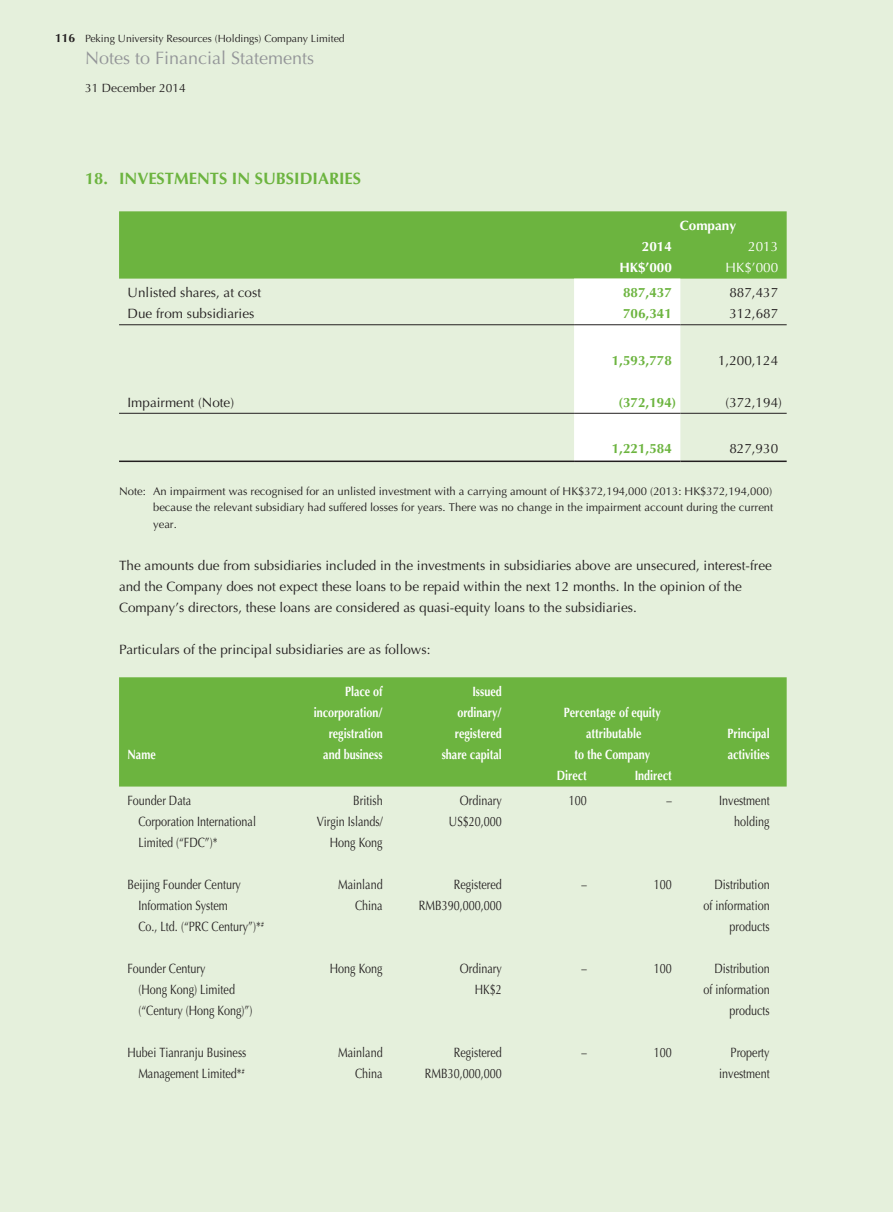
<style>
.page{position:relative;width:893px;height:1212px;background:#e5f0dc}
.page>*{position:absolute;margin:0;border:0;box-sizing:border-box;transform-origin:0 0}
.t1{font:18px "Optima LT Std";color:#939598}
._01_H1{font:700 16.5px "Optima LT Std";color:#6cb43f}
._50_Table_txt{font:13.5px "Optima LT Std";color:#231f20;scale:.8 1}
._00_txt{font:13.5px/21px "Optima LT Std";color:#231f20}
._50_Table_txt-2{font:700 13.5px "Optima LT Std";color:#fff;scale:.8 1}
._50_Table_txt-3{font:13.5px "Optima LT Std";color:#231f20}
._50_Table_txt-4{font:700 13.5px "Optima LT Std";color:#6cb43f}
._50_Table_txt-5{font:700 13.5px "Optima LT Std";color:#fff}
._50_Table_txt-6{font:13.5px "Optima LT Std";color:#fff}
.t2{font:12px "Optima LT Std";color:#231f20}
._06_Notes{font:11.25px/16.5px "Optima LT Std";color:#231f20;text-align:justify}
.t3{font:10.5px "Optima LT Std";color:#231f20}
.s1{font-weight:700;font-size:12px}
</style>
<div class="page">
<div style="left:119px;top:211px;width:668px;height:68px;background:#6cb43f"></div>
<div style="left:574px;top:279px;width:106px;height:181px;background:#fff"></div>
<hr style="left:119px;top:324px;width:455px;height:1px;background:#231f20">
<hr style="left:574px;top:324px;width:106px;height:1px;background:#231f20">
<hr style="left:680px;top:324px;width:107px;height:1px;background:#231f20">
<hr style="left:119px;top:413px;width:455px;height:1px;background:#231f20">
<hr style="left:574px;top:413px;width:106px;height:1px;background:#231f20">
<hr style="left:680px;top:413px;width:107px;height:1px;background:#231f20">
<hr style="left:119px;top:460px;width:455px;height:2px;background:#231f20">
<hr style="left:574px;top:460px;width:106px;height:2px;background:#231f20">
<hr style="left:680px;top:460px;width:107px;height:2px;background:#231f20">
<div style="left:119px;top:677px;width:668px;height:109px;background:#6cb43f"></div>
<p class="t3" style="left:55px;top:32px;width:291px"><span class="s1">116</span> Peking University Resources (Holdings) Company Limited</p>
<p class="t2" style="left:85px;top:81px;width:102px">31 December 2014</p>
<h1 class="t1" style="left:85px;top:48px;width:231px">Notes to Financial Statements</h1>
<p class="_01_H1" style="left:85px;top:169px;width:278px">18. INVESTMENTS IN SUBSIDIARIES</p>
<p class="_50_Table_txt-5" style="left:680px;top:218px;width:58px">Company</p>
<p class="_50_Table_txt-5" style="left:642px;top:239px;width:32px">2014</p>
<p class="_50_Table_txt-6" style="left:748px;top:239px;width:32px">2013</p>
<p class="_50_Table_txt-5" style="left:619px;top:260px;width:54px">HK$’000</p>
<p class="_50_Table_txt-6" style="left:726px;top:260px;width:54px">HK$’000</p>
<p class="_50_Table_txt-3" style="left:128px;top:285px;width:135px">Unlisted shares, at cost</p>
<p class="_50_Table_txt-4" style="left:623px;top:285px;width:50px">887,437</p>
<p class="_50_Table_txt-3" style="left:729px;top:285px;width:50px">887,437</p>
<p class="_50_Table_txt-3" style="left:128px;top:306px;width:128px">Due from subsidiaries</p>
<p class="_50_Table_txt-4" style="left:623px;top:306px;width:50px">706,341</p>
<p class="_50_Table_txt-3" style="left:729px;top:306px;width:50px">312,687</p>
<p class="_50_Table_txt-4" style="left:612px;top:352px;width:62px">1,593,778</p>
<p class="_50_Table_txt-3" style="left:718px;top:352px;width:62px">1,200,124</p>
<p class="_50_Table_txt-3" style="left:128px;top:394px;width:108px">Impairment (Note)</p>
<p class="_50_Table_txt-4" style="left:619px;top:394px;width:59px">(372,194)</p>
<p class="_50_Table_txt-3" style="left:726px;top:394px;width:58px">(372,194)</p>
<p class="_50_Table_txt-4" style="left:612px;top:441px;width:62px">1,221,584</p>
<p class="_50_Table_txt-3" style="left:729px;top:441px;width:50px">827,930</p>
<p class="_06_Notes" style="left:153px;top:483px;width:622px;text-indent:-34px">Note: An impairment was recognised for an unlisted investment with a carrying amount of HK$372,194,000 (2013: HK$372,194,000) because the relevant subsidiary had suffered losses for years. There was no change in the impairment account during the current year.</p>
<p class="_00_txt" style="left:119px;top:555px;width:654px">The amounts due from subsidiaries included in the investments in subsidiaries above are unsecured, interest-free and the Company does not expect these loans to be repaid within the next 12 months. In the opinion of the<br>Company’s directors, these loans are considered as quasi-equity loans to the subsidiaries.</p>
<p class="_00_txt" style="left:119px;top:639px;width:313px">Particulars of the principal subsidiaries are as follows:</p>
<p class="_50_Table_txt-2" style="left:128px;top:746px;width:37px">Name</p>
<p class="_50_Table_txt" style="left:128px;top:793px;width:81px">Founder Data</p>
<p class="_50_Table_txt" style="left:138px;top:814px;width:149px">Corporation International</p>
<p class="_50_Table_txt" style="left:138px;top:835px;width:101px">Limited (“FDC”)*</p>
<p class="_50_Table_txt" style="left:128px;top:877px;width:143px">Beijing Founder Century</p>
<p class="_50_Table_txt" style="left:138px;top:898px;width:113px">Information System</p>
<p class="_50_Table_txt" style="left:138px;top:919px;width:159px">Co., Ltd. (“PRC Century”)*<sup>#</sup></p>
<p class="_50_Table_txt" style="left:128px;top:961px;width:99px">Founder Century</p>
<p class="_50_Table_txt" style="left:138px;top:982px;width:122px">(Hong Kong) Limited</p>
<p class="_50_Table_txt" style="left:138px;top:1003px;width:144px">(“Century (Hong Kong)”)</p>
<p class="_50_Table_txt" style="left:128px;top:1045px;width:150px">Hubei Tianranju Business</p>
<p class="_50_Table_txt" style="left:138px;top:1066px;width:135px">Management Limited*<sup>#</sup></p>
<p class="_50_Table_txt-2" style="left:345px;top:683px;width:49px">Place of</p>
<p class="_50_Table_txt-2" style="left:314px;top:704px;width:88px">incorporation/</p>
<p class="_50_Table_txt-2" style="left:329px;top:725px;width:69px">registration</p>
<p class="_50_Table_txt-2" style="left:323px;top:746px;width:76px">and business</p>
<p class="_50_Table_txt" style="left:353px;top:793px;width:38px">British</p>
<p class="_50_Table_txt" style="left:317px;top:814px;width:84px">Virgin Islands/</p>
<p class="_50_Table_txt" style="left:330px;top:835px;width:68px">Hong Kong</p>
<p class="_50_Table_txt" style="left:338px;top:877px;width:57px">Mainland</p>
<p class="_50_Table_txt" style="left:355px;top:898px;width:36px">China</p>
<p class="_50_Table_txt-2" style="left:472px;top:683px;width:38px">Issued</p>
<p class="_50_Table_txt-2" style="left:457px;top:704px;width:57px">ordinary/</p>
<p class="_50_Table_txt-2" style="left:455px;top:725px;width:60px">registered</p>
<p class="_50_Table_txt-2" style="left:442px;top:746px;width:77px">share capital</p>
<p class="_50_Table_txt" style="left:460px;top:793px;width:54px">Ordinary</p>
<p class="_50_Table_txt" style="left:449px;top:814px;width:68px">US$20,000</p>
<p class="_50_Table_txt" style="left:454px;top:877px;width:62px">Registered</p>
<p class="_50_Table_txt" style="left:419px;top:898px;width:105px">RMB390,000,000</p>
<p class="_50_Table_txt" style="left:330px;top:961px;width:68px">Hong Kong</p>
<p class="_50_Table_txt" style="left:460px;top:961px;width:54px">Ordinary</p>
<p class="_50_Table_txt" style="left:475px;top:982px;width:35px">HK$2</p>
<p class="_50_Table_txt" style="left:338px;top:1045px;width:57px">Mainland</p>
<p class="_50_Table_txt" style="left:355px;top:1066px;width:36px">China</p>
<p class="_50_Table_txt" style="left:454px;top:1045px;width:62px">Registered</p>
<p class="_50_Table_txt" style="left:425px;top:1066px;width:98px">RMB30,000,000</p>
<p class="_50_Table_txt-2" style="left:564px;top:704px;width:123px">Percentage of equity</p>
<p class="_50_Table_txt-2" style="left:586px;top:726px;width:71px">attributable</p>
<p class="_50_Table_txt-2" style="left:574px;top:747px;width:96px">to the Company</p>
<p class="_50_Table_txt-2" style="left:557px;top:768px;width:39px">Direct</p>
<p class="_50_Table_txt-2" style="left:635px;top:768px;width:48px">Indirect</p>
<p class="_50_Table_txt-2" style="left:728px;top:726px;width:54px">Principal</p>
<p class="_50_Table_txt-2" style="left:728px;top:747px;width:54px">activities</p>
<p class="_50_Table_txt" style="left:569px;top:793px;width:24px">100</p>
<p class="_50_Table_txt" style="left:666px;top:793px;width:8px">–</p>
<p class="_50_Table_txt" style="left:719px;top:793px;width:65px">Investment</p>
<p class="_50_Table_txt" style="left:734px;top:814px;width:46px">holding</p>
<p class="_50_Table_txt" style="left:581px;top:877px;width:8px">–</p>
<p class="_50_Table_txt" style="left:654px;top:877px;width:24px">100</p>
<p class="_50_Table_txt" style="left:714px;top:877px;width:71px">Distribution</p>
<p class="_50_Table_txt" style="left:704px;top:898px;width:84px">of information</p>
<p class="_50_Table_txt" style="left:729px;top:919px;width:52px">products</p>
<p class="_50_Table_txt" style="left:581px;top:961px;width:8px">–</p>
<p class="_50_Table_txt" style="left:654px;top:961px;width:24px">100</p>
<p class="_50_Table_txt" style="left:714px;top:961px;width:71px">Distribution</p>
<p class="_50_Table_txt" style="left:704px;top:982px;width:84px">of information</p>
<p class="_50_Table_txt" style="left:729px;top:1003px;width:52px">products</p>
<p class="_50_Table_txt" style="left:581px;top:1045px;width:8px">–</p>
<p class="_50_Table_txt" style="left:654px;top:1045px;width:24px">100</p>
<p class="_50_Table_txt" style="left:731px;top:1045px;width:50px">Property</p>
<p class="_50_Table_txt" style="left:719px;top:1066px;width:65px">investment</p>
</div>
